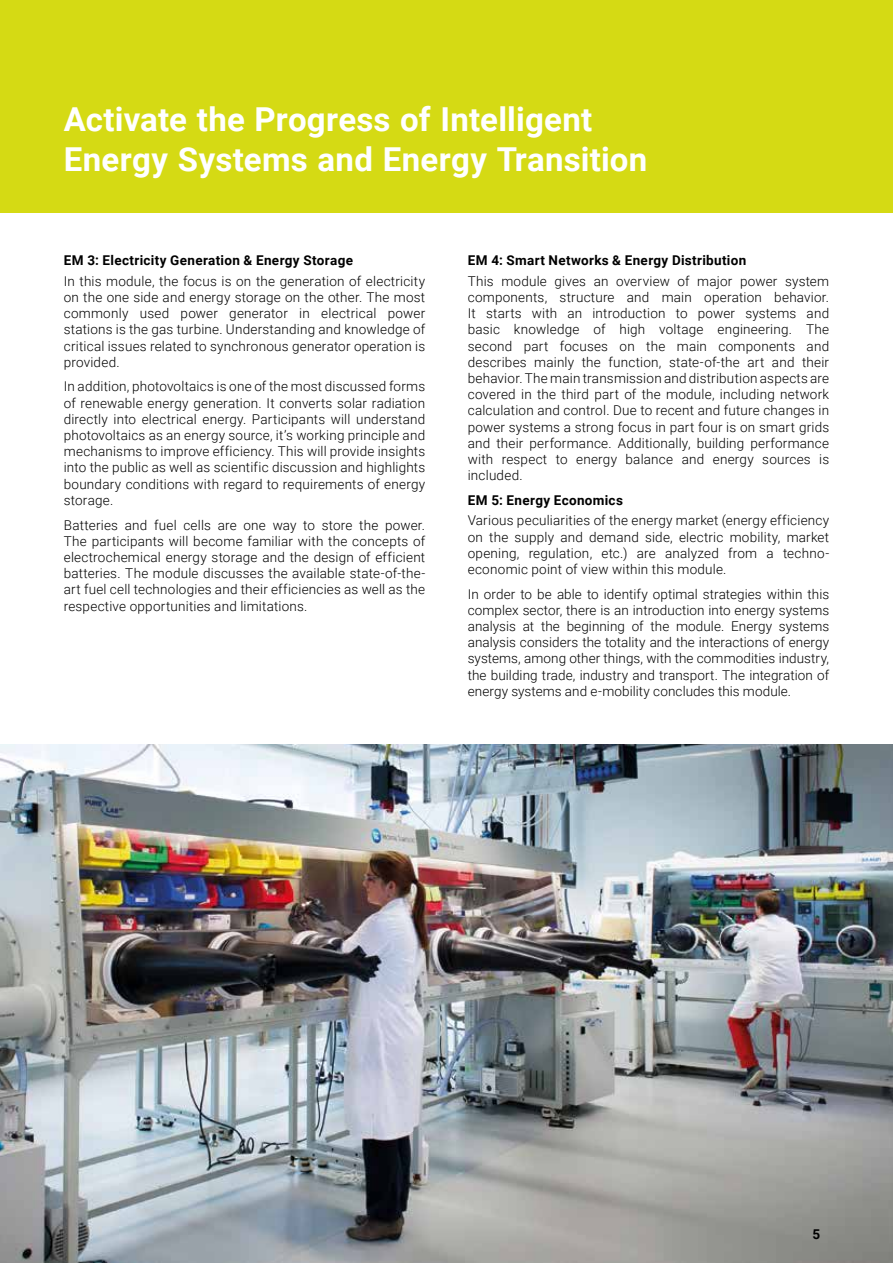
<style>
.page{position:relative;width:893px;height:1263px;background:#fff}
.page>*{position:absolute;margin:0;border:0;box-sizing:border-box;transform-origin:0 0}
.t1{font:700 33px/39.6px "Roboto";letter-spacing:.005em;color:#fff}
.t2{font:300 13.5px/16.2px "Roboto";letter-spacing:.015em;color:#000;text-align:justify}
.t3{font:700 13.5px "Roboto";letter-spacing:.025em;color:#000}
</style>
<div class="page">
<div style="left:0;top:0;width:893px;height:213px;background:#d5da14"></div>
<img style="left:0;top:744px;width:893px;height:519px">
<h1 class="t1" style="left:64px;top:98px;width:585px">Activate the Progress of Intelligent<br>Energy Systems and Energy Transition</h1>
<p class="t3" style="left:64px;top:251px;width:291px">EM 3: Electricity Generation &amp; Energy Storage</p>
<p class="t2" style="left:64px;top:272px;width:363px">In this module, the focus is on the generation of electricity on the one side and energy storage on the other. The most commonly used power generator in electrical power stations is the gas turbine. Understanding and knowledge of critical issues related to synchronous generator operation is provided.</p>
<p class="t2" style="left:64px;top:378px;width:363px">In addition, photovoltaics is one of the most discussed forms of renewable energy generation. It converts solar radiation directly into electrical energy. Participants will understand photovoltaics as an energy source, it’s working principle and mechanisms to improve efficiency. This will provide insights into the public as well as scientific discussion and highlights boundary conditions with regard to requirements of energy storage.</p>
<p class="t2" style="left:64px;top:516px;width:363px">Batteries and fuel cells are one way to store the power.<br>The participants will become familiar with the concepts of electrochemical energy storage and the design of efficient batteries. The module discusses the available state-of-the&shy;art fuel cell technologies and their efficiencies as well as the respective opportunities and limitations.</p>
<p class="t3" style="left:468px;top:251px;width:280px">EM 4: Smart Networks &amp; Energy Distribution</p>
<p class="t2" style="left:468px;top:272px;width:363px">This module gives an overview of major power system components, structure and main operation behavior.<br>It starts with an introduction to power systems and basic knowledge of high voltage engineering. The second part focuses on the main components and describes mainly the function, state-of-the art and their behavior. The main transmission and distribution aspects are covered in the third part of the module, including network calculation and control. Due to recent and future changes in power systems a strong focus in part four is on smart grids and their performance. Additionally, building performance with respect to energy balance and energy sources is included.</p>
<p class="t3" style="left:468px;top:491px;width:157px">EM 5: Energy Economics</p>
<p class="t2" style="left:468px;top:512px;width:363px">Various peculiarities of the energy market (energy efficiency on the supply and demand side, electric mobility, market opening, regulation, etc.) are analyzed from a techno&shy;economic point of view within this module.</p>
<p class="t2" style="left:468px;top:585px;width:363px">In order to be able to identify optimal strategies within this complex sector, there is an introduction into energy systems analysis at the beginning of the module. Energy systems analysis considers the totality and the interactions of energy systems, among other things, with the commodities industry, the building trade, industry and transport. The integration of energy systems and e-mobility concludes this module.</p>
<p class="t3" style="left:813px;top:1225px;width:9px">5</p>
</div>
